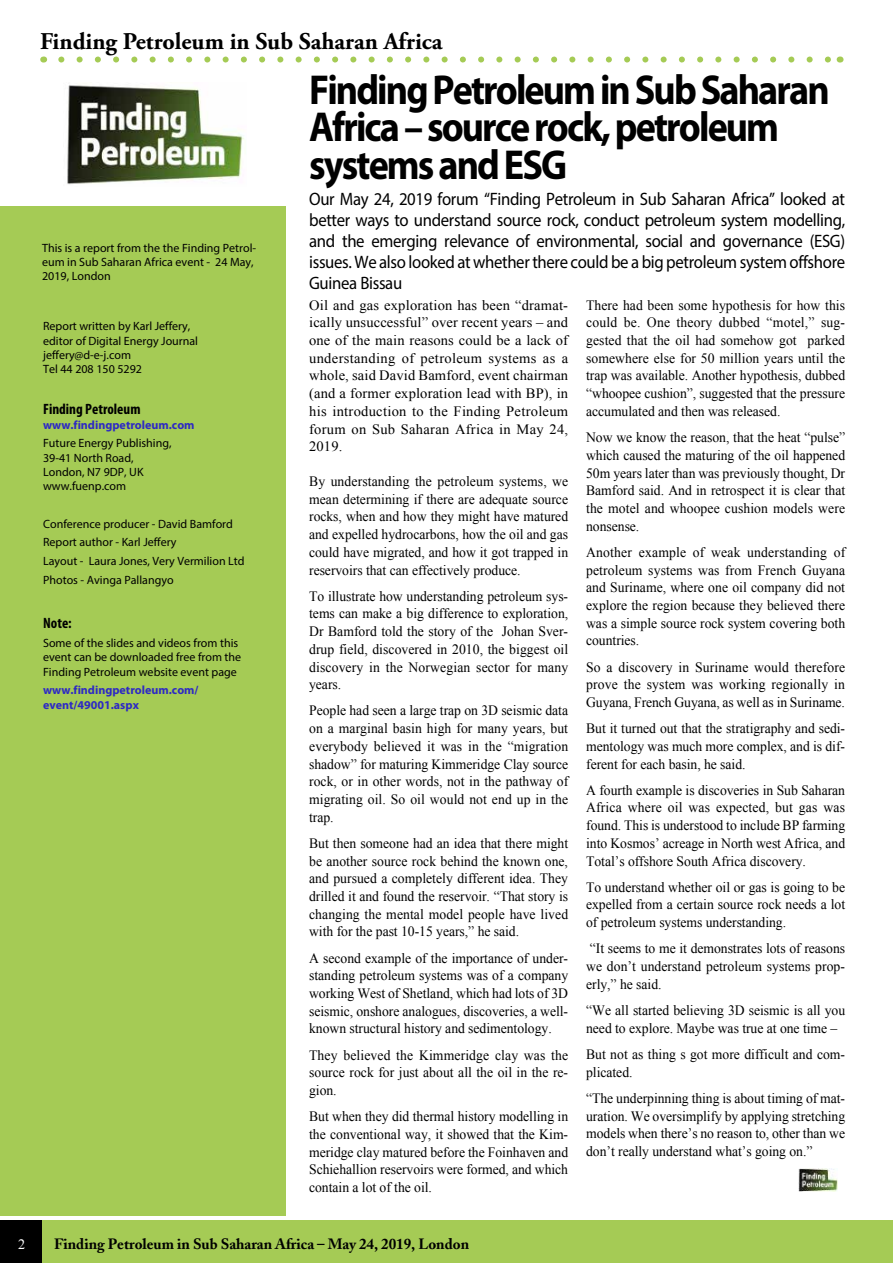
<style>
.page{position:relative;width:893px;height:1263px;background:#fff}
.page>*{position:absolute;margin:0;border:0;box-sizing:border-box;transform-origin:0 0}
.t1{font:700 42px/37.5px "Myriad Pro";letter-spacing:-.05em;color:#000;scale:.91 1}
.t2{font:700 24px "Adobe Garamond Pro";color:#000}
.t3{font:18px/21px "Myriad Pro";letter-spacing:-.02em;color:#000;text-align:justify;scale:.93 1}
.t4{font:700 15px "Adobe Caslon";color:#000}
.t5{font:700 condensed 15px "Myriad Pro";color:#000}
.t6{font:14.25px/17.7px "Times New Roman";letter-spacing:-.005em;color:#000;text-align:justify;scale:.96 1}
.t7{font:14.25px/17.7px "Times New Roman";letter-spacing:-.005em;color:#000;text-align:justify}
.t8{font:14.25px "Times New Roman";color:#fff}
.t9{font:12px/14.4px "Myriad Pro";color:#000}
.t10{font:700 12px/14.4px "Myriad Pro";color:#2d29c4}
</style>
<div class="page">
<div style="left:0;top:1220px;width:893px;height:43px;background:#a5cb55"></div>
<div style="left:0;top:1220px;width:42px;height:43px;background:#000"></div>
<svg style="left:61px;top:57px;width:769px;height:6px"></svg>
<div style="left:0;top:206px;width:285px;height:1010px;background:#a5cb55"></div>
<img style="left:67px;top:85px;width:177px;height:100px">
<svg style="left:799px;top:1168px;width:37px;height:24px"></svg>
<img style="left:799px;top:1169px;width:39px;height:22px">
<h2 class="t2" style="left:40px;top:27px;width:404px">Finding Petroleum in Sub Saharan Africa</h2>
<p class="t9" style="left:42px;top:240px;width:216px">This is a report from the the Finding Petrol&shy;eum in Sub Saharan Africa event - 24 May,<br>2019, London</p>
<p class="t9" style="left:43px;top:319px;width:156px">Report written by Karl Jeffery, editor of Digital Energy Journal jeffery@d-e-j.com<br>Tel 44 208 150 5292</p>
<p class="t5" style="left:43px;top:401px;width:99px">Finding Petroleum</p>
<p class="t10" style="left:43px;top:417px;width:153px">www.findingpetroleum.com</p>
<p class="t9" style="left:43px;top:436px;width:130px">Future Energy Publishing,<br>39-41 North Road,<br>London, N7 9DP, UK www.fuenp.com</p>
<p class="t9" style="left:43px;top:514px;width:203px;line-height:18.6px">Conference producer - David Bamford<br>Report author - Karl Jeffery<br>Layout - Laura Jones, Very Vermilion Ltd<br>Photos - Avinga Pallangyo</p>
<p class="t5" style="left:43px;top:615px;width:30px">Note:</p>
<p class="t9" style="left:43px;top:635px;width:200px">Some of the slides and videos from this event can be downloaded free from the<br>Finding Petroleum website event page</p>
<p class="t10" style="left:43px;top:683px;width:157px">www.findingpetroleum.com/ event/49001.aspx</p>
<h1 class="t1" style="left:309px;top:71px;width:574px">Finding Petroleum in Sub Saharan<br>Africa – source rock, petroleum systems and ESG</h1>
<p class="t3" style="left:309px;top:188px;width:578px">Our May 24, 2019 forum “Finding Petroleum in Sub Saharan Africa” looked at better ways to understand source rock, conduct petroleum system modelling, and the emerging relevance of environmental, social and governance (ESG) issues. We also looked at whether there could be a big petroleum system offshore Guinea Bissau</p>
<p class="t7" style="left:309px;top:296px;width:261px">Oil and gas exploration has been “dramat&shy;ically unsuccessful” over recent years – and one of the main reasons could be a lack of understanding of petroleum systems as a whole, said David Bamford, event chairman (and a former exploration lead with BP), in his introduction to the Finding Petroleum forum on Sub Saharan Africa in May 24, 2019.</p>
<p class="t6" style="left:309px;top:472px;width:271px">By understanding the petroleum systems, we mean determining if there are adequate source rocks, when and how they might have matured and expelled hydrocarbons, how the oil and gas could have migrated, and how it got trapped in reservoirs that can effectively produce.</p>
<p class="t6" style="left:309px;top:587px;width:271px">To illustrate how understanding petroleum sys&shy;tems can make a big difference to exploration, Dr Bamford told the story of the Johan Sver&shy;drup field, discovered in 2010, the biggest oil discovery in the Norwegian sector for many years.</p>
<p class="t6" style="left:309px;top:702px;width:271px">People had seen a large trap on 3D seismic data on a marginal basin high for many years, but everybody believed it was in the “migration shadow” for maturing Kimmeridge Clay source rock, or in other words, not in the pathway of migrating oil. So oil would not end up in the trap.</p>
<p class="t6" style="left:309px;top:834px;width:271px">But then someone had an idea that there might be another source rock behind the known one, and pursued a completely different idea. They drilled it and found the reservoir. “That story is changing the mental model people have lived with for the past 10-15 years,” he said.</p>
<p class="t6" style="left:309px;top:949px;width:271px">A second example of the importance of under&shy;standing petroleum systems was of a company working West of Shetland, which had lots of 3D seismic, onshore analogues, discoveries, a well&shy;known structural history and sedimentology.</p>
<p class="t6" style="left:309px;top:1046px;width:271px">They believed the Kimmeridge clay was the source rock for just about all the oil in the re&shy;gion.</p>
<p class="t6" style="left:309px;top:1107px;width:271px">But when they did thermal history modelling in the conventional way, it showed that the Kim&shy;meridge clay matured before the Foinhaven and Schiehallion reservoirs were formed, and which contain a lot of the oil.</p>
<p class="t6" style="left:586px;top:296px;width:271px">There had been some hypothesis for how this could be. One theory dubbed “motel,” sug&shy;gested that the oil had somehow got parked somewhere else for 50 million years until the trap was available. Another hypothesis, dubbed “whoopee cushion”, suggested that the pressure accumulated and then was released.</p>
<p class="t6" style="left:586px;top:428px;width:271px">Now we know the reason, that the heat “pulse” which caused the maturing of the oil happened 50m years later than was previously thought, Dr Bamford said. And in retrospect it is clear that the motel and whoopee cushion models were nonsense.</p>
<p class="t6" style="left:586px;top:543px;width:271px">Another example of weak understanding of petroleum systems was from French Guyana and Suriname, where one oil company did not explore the region because they believed there was a simple source rock system covering both countries.</p>
<p class="t6" style="left:586px;top:658px;width:271px">So a discovery in Suriname would therefore prove the system was working regionally in Guyana, French Guyana, as well as in Suriname.</p>
<p class="t6" style="left:586px;top:719px;width:271px">But it turned out that the stratigraphy and sedi&shy;mentology was much more complex, and is dif&shy;ferent for each basin, he said.</p>
<p class="t6" style="left:586px;top:781px;width:271px">A fourth example is discoveries in Sub Saharan Africa where oil was expected, but gas was found. This is understood to include BP farming into Kosmos’ acreage in North west Africa, and Total’s offshore South Africa discovery.</p>
<p class="t6" style="left:586px;top:878px;width:271px">To understand whether oil or gas is going to be expelled from a certain source rock needs a lot of petroleum systems understanding.</p>
<p class="t6" style="left:586px;top:939px;width:271px">“It seems to me it demonstrates lots of reasons we don’t understand petroleum systems prop&shy;erly,” he said.</p>
<p class="t6" style="left:586px;top:1001px;width:271px">“We all started believing 3D seismic is all you need to explore. Maybe was true at one time –</p>
<p class="t6" style="left:586px;top:1045px;width:271px">But not as thing s got more difficult and com&shy;plicated.</p>
<p class="t6" style="left:586px;top:1089px;width:271px">“The underpinning thing is about timing of mat&shy;uration. We oversimplify by applying stretching models when there’s no reason to, other than we don’t really understand what’s going on.”</p>
<p class="t8" style="left:18px;top:1235px;width:9px">2</p>
<p class="t4" style="left:54px;top:1234px;width:417px">Finding Petroleum in Sub Saharan Africa – May 24, 2019, London</p>
</div>
